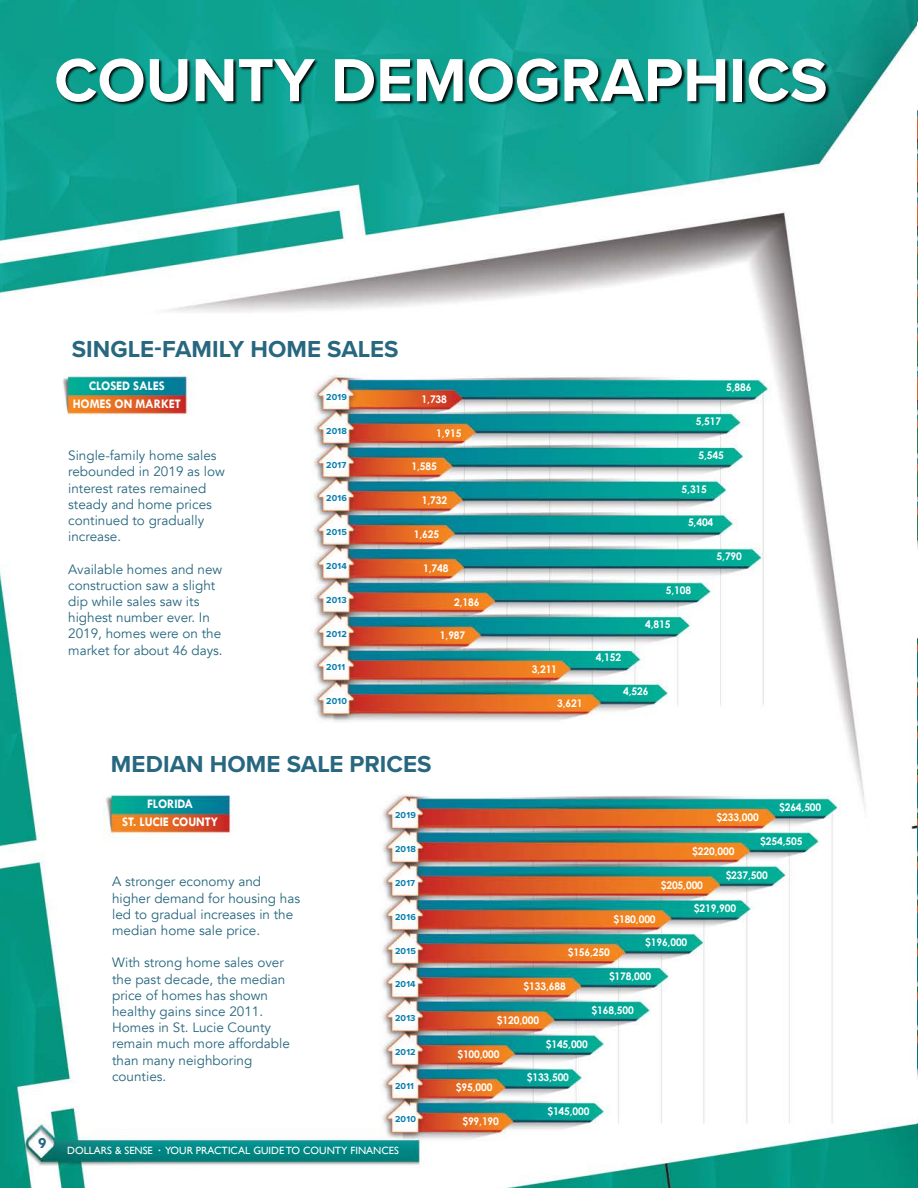
<style>
.page{position:relative;width:918px;height:1188px;background:#fff}
.page>*{position:absolute;margin:0;border:0;box-sizing:border-box;transform-origin:0 0}
.t1{font:700 63px "Proxima Nova";color:#fff}
.t2{font:700 24px "Proxima Nova";color:#27677f}
.t3{font:700 15.75px "Tw Cen";color:#27677f}
.t4{font:13.5px/16.2px "Avenir";color:#27677f}
.t5{font:700 13.2px/17.7px "Tw Cen";letter-spacing:-.01em;color:#fff;text-align:center;scale:.95 1}
.t6{font:700 10.5px "Century Gothic";letter-spacing:-.01em;color:#fff}
.t7{font:10.5px "Gill Sans";color:#fff}
.t8{font:700 9px "Proxima Nova";letter-spacing:.025em;color:#047cad}
.s1{font-weight:700}
</style>
<div class="page">
<img style="left:0;top:0;width:918px;height:1188px">
<img style="left:53px;top:48px;width:780px;height:129px">
<h1 class="t1" style="left:54px;top:33px;width:775px">COUNTY DEMOGRAPHICS</h1>
<p class="t3" style="left:38px;top:1133px;width:10px">9</p>
<h2 class="t2" style="left:72px;top:331px;width:328px">SINGLE-FAMILY HOME SALES</h2>
<p class="t5" style="left:73px;top:377px;width:115px">CLOSED SALES<br>HOMES ON MARKET</p>
<p class="t4" style="left:68px;top:448px;width:158px">Single-family home sales rebounded in 2019 as low interest rates remained steady and home prices continued to gradually increase.</p>
<p class="t4" style="left:68px;top:561px;width:156px">Available homes and new construction saw a slight dip while sales saw its highest number ever. In<br>2019, homes were on the market for about 46 days.</p>
<p class="t8" style="left:326px;top:390px;width:22px">2019</p>
<p class="t6" style="left:422px;top:391px;width:27px">1,738</p>
<p class="t8" style="left:326px;top:424px;width:22px">2018</p>
<p class="t6" style="left:436px;top:425px;width:27px">1,915</p>
<p class="t8" style="left:326px;top:458px;width:22px">2017</p>
<p class="t6" style="left:411px;top:459px;width:27px">1,585</p>
<p class="t8" style="left:326px;top:492px;width:22px">2016</p>
<p class="t6" style="left:422px;top:492px;width:27px">1,732</p>
<p class="t8" style="left:326px;top:526px;width:22px">2015</p>
<p class="t6" style="left:414px;top:526px;width:27px">1,625</p>
<p class="t8" style="left:326px;top:559px;width:22px">2014</p>
<p class="t6" style="left:423px;top:560px;width:27px">1,748</p>
<p class="t8" style="left:326px;top:593px;width:22px">2013</p>
<p class="t6" style="left:454px;top:594px;width:27px">2,186</p>
<p class="t8" style="left:326px;top:627px;width:22px">2012</p>
<p class="t6" style="left:440px;top:628px;width:27px">1,987</p>
<p class="t8" style="left:326px;top:661px;width:20px">2011</p>
<p class="t6" style="left:532px;top:661px;width:27px">3,211</p>
<p class="t8" style="left:326px;top:694px;width:22px">2010</p>
<p class="t6" style="left:557px;top:695px;width:27px">3,621</p>
<p class="t6" style="left:726px;top:379px;width:27px">5,886</p>
<p class="t6" style="left:696px;top:413px;width:27px">5,517</p>
<p class="t6" style="left:698px;top:447px;width:27px">5,545</p>
<p class="t6" style="left:682px;top:481px;width:27px">5,315</p>
<p class="t6" style="left:688px;top:515px;width:27px">5,404</p>
<p class="t6" style="left:666px;top:582px;width:27px">5,108</p>
<p class="t6" style="left:596px;top:650px;width:27px">4,152</p>
<p class="t6" style="left:645px;top:616px;width:27px">4,815</p>
<p class="t6" style="left:623px;top:683px;width:27px">4,526</p>
<p class="t6" style="left:717px;top:548px;width:27px">5,790</p>
<h2 class="t2" style="left:111px;top:746px;width:322px">MEDIAN HOME SALE PRICES</h2>
<p class="t5" style="left:122px;top:795px;width:102px">FLORIDA<br>ST. LUCIE COUNTY</p>
<p class="t8" style="left:395px;top:809px;width:22px">2019</p>
<p class="t6" style="left:717px;top:809px;width:44px">$233,000</p>
<p class="t6" style="left:779px;top:799px;width:44px">$264,500</p>
<p class="t4" style="left:112px;top:874px;width:190px">A stronger economy and higher demand for housing has led to gradual increases in the median home sale price.</p>
<p class="t4" style="left:112px;top:955px;width:179px">With strong home sales over the past decade, the median price of homes has shown healthy gains since 2011.<br>Homes in St. Lucie County remain much more affordable than many neighboring counties.</p>
<p class="t6" style="left:760px;top:833px;width:44px">$254,505</p>
<p class="t8" style="left:395px;top:843px;width:22px">2018</p>
<p class="t6" style="left:692px;top:843px;width:44px">$220,000</p>
<p class="t6" style="left:726px;top:867px;width:44px">$237,500</p>
<p class="t8" style="left:395px;top:876px;width:22px">2017</p>
<p class="t6" style="left:661px;top:877px;width:44px">$205,000</p>
<p class="t6" style="left:694px;top:901px;width:44px">$219,900</p>
<p class="t8" style="left:395px;top:910px;width:22px">2016</p>
<p class="t6" style="left:613px;top:911px;width:44px">$180,000</p>
<p class="t6" style="left:645px;top:934px;width:44px">$196,000</p>
<p class="t8" style="left:395px;top:944px;width:22px">2015</p>
<p class="t6" style="left:568px;top:945px;width:44px">$156,250</p>
<p class="t6" style="left:609px;top:968px;width:44px">$178,000</p>
<p class="t8" style="left:395px;top:978px;width:22px">2014</p>
<p class="t6" style="left:524px;top:978px;width:44px">$133,688</p>
<p class="t6" style="left:592px;top:1002px;width:44px">$168,500</p>
<p class="t8" style="left:395px;top:1011px;width:22px">2013</p>
<p class="t6" style="left:497px;top:1012px;width:44px">$120,000</p>
<p class="t6" style="left:546px;top:1036px;width:44px">$145,000</p>
<p class="t8" style="left:395px;top:1045px;width:22px">2012</p>
<p class="t6" style="left:457px;top:1046px;width:44px">$100,000</p>
<p class="t6" style="left:527px;top:1070px;width:44px">$133,500</p>
<p class="t8" style="left:395px;top:1079px;width:20px">2011</p>
<p class="t6" style="left:456px;top:1080px;width:38px">$95,000</p>
<p class="t6" style="left:547px;top:1103px;width:44px">$145,000</p>
<p class="t8" style="left:395px;top:1113px;width:22px">2010</p>
<p class="t6" style="left:462px;top:1113px;width:38px">$99,190</p>
<p class="t7" style="left:67px;top:1144px;width:333px">DOLLARS &amp; SENSE <span class="s1">·</span> YOUR PRACTICAL GUIDE TO COUNTY FINANCES</p>
</div>
